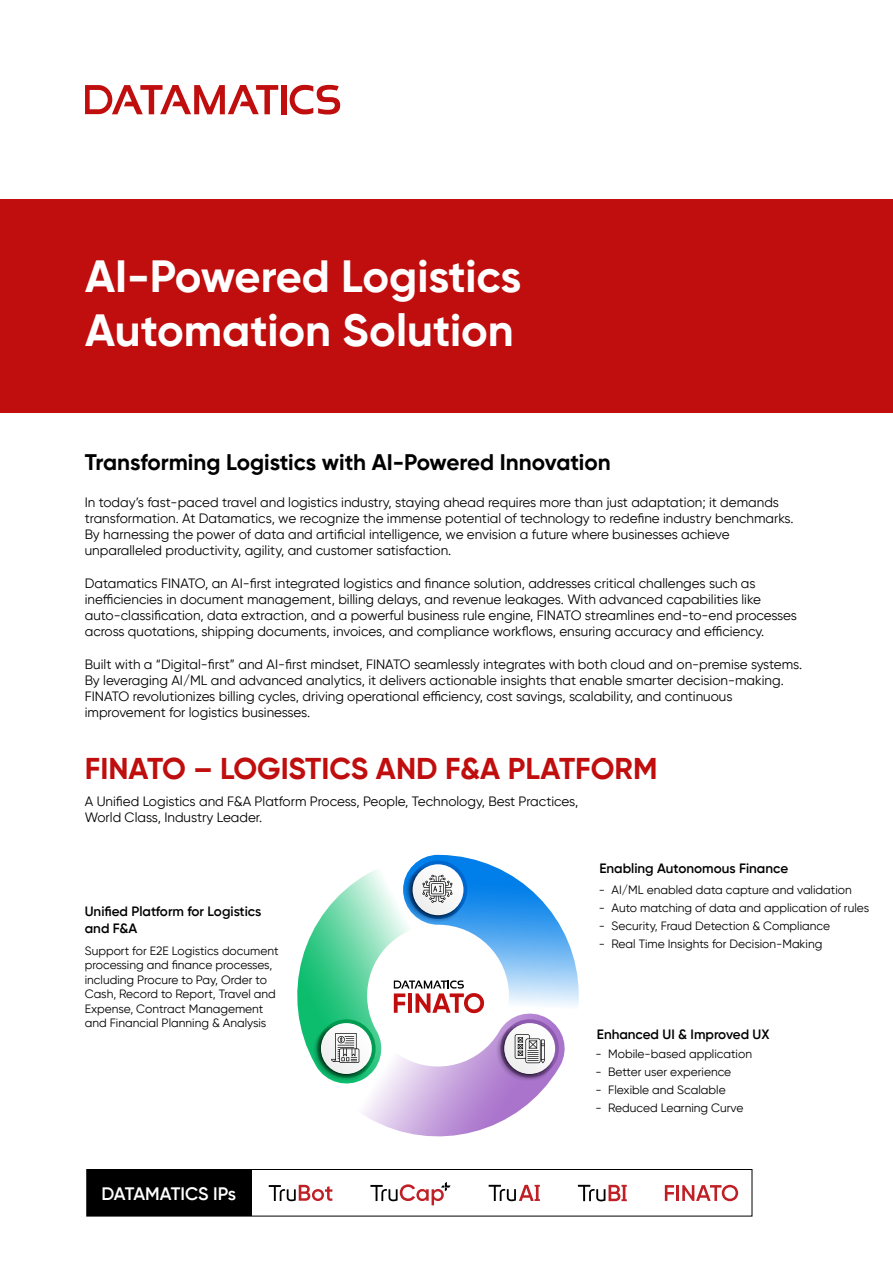
<style>
.page{position:relative;width:893px;height:1263px;background:#fff}
.page>*{position:absolute;margin:0;border:0;box-sizing:border-box;transform-origin:0 0}
.t1{font:700 45px/54px "Gilroy";color:#fff}
.t2{font:700 30px "Gilroy";color:#c00d0d}
.t3{font:700 22.5px "Gilroy";color:#000}
.t4{font:600 18px "Gilroy";letter-spacing:-.005em;color:#fff}
.t5{font:13.5px/16.2px "Gilroy";color:#000}
.t6{font:600 13.5px/16.2px "Gilroy";color:#000}
.t7{font:12px/14.4px "Gilroy";color:#000}
</style>
<div class="page">
<div style="left:281px;top:85px;width:6px;height:29px;background:#c00d0d"></div>
<svg style="left:290px;top:85px;width:50px;height:30px"></svg>
<svg style="left:85px;top:85px;width:193px;height:29px"></svg>
<div style="left:0;top:199px;width:893px;height:214px;background:#c00d0d"></div>
<div style="left:87px;top:1169px;width:665px;height:47px;border:1px solid #000"></div>
<div style="left:87px;top:1169px;width:164px;height:47px;background:#000"></div>
<svg style="left:297px;top:855px;width:282px;height:281px"></svg>
<svg style="left:578px;top:1185px;width:49px;height:16px"></svg>
<svg style="left:269px;top:1185px;width:63px;height:16px"></svg>
<svg style="left:370px;top:1182px;width:81px;height:23px"></svg>
<svg style="left:489px;top:1185px;width:51px;height:16px"></svg>
<svg style="left:665px;top:1185px;width:9px;height:16px"></svg>
<hr style="left:676px;top:1185px;width:3px;height:16px;background:#bf2026">
<svg style="left:682px;top:1185px;width:56px;height:16px"></svg>
<h1 class="t1" style="left:85px;top:249px;width:438px">AI-Powered Logistics<br>Automation Solution</h1>
<h3 class="t3" style="left:85px;top:448px;width:527px">Transforming Logistics with AI-Powered Innovation</h3>
<p class="t5" style="left:85px;top:494px;width:710px">In today’s fast-paced travel and logistics industry, staying ahead requires more than just adaptation; it demands transformation. At Datamatics, we recognize the immense potential of technology to redefine industry benchmarks.<br>By harnessing the power of data and artificial intelligence, we envision a future where businesses achieve unparalleled productivity, agility, and customer satisfaction.</p>
<p class="t5" style="left:85px;top:575px;width:714px">Datamatics FINATO, an AI-first integrated logistics and finance solution, addresses critical challenges such as inefficiencies in document management, billing delays, and revenue leakages. With advanced capabilities like auto-classification, data extraction, and a powerful business rule engine, FINATO streamlines end-to-end processes across quotations, shipping documents, invoices, and compliance workflows, ensuring accuracy and efficiency.</p>
<p class="t5" style="left:85px;top:656px;width:719px">Built with a “Digital-first” and AI-first mindset, FINATO seamlessly integrates with both cloud and on-premise systems.<br>By leveraging AI/ML and advanced analytics, it delivers actionable insights that enable smarter decision-making.<br>FINATO revolutionizes billing cycles, driving operational efficiency, cost savings, scalability, and continuous improvement for logistics businesses.</p>
<h2 class="t2" style="left:85px;top:750px;width:574px">FINATO – LOGISTICS AND F&amp;A PLATFORM</h2>
<p class="t5" style="left:85px;top:793px;width:495px">A Unified Logistics and F&amp;A Platform Process, People, Technology, Best Practices,<br>World Class, Industry Leader.</p>
<p class="t6" style="left:85px;top:903px;width:178px">Unified Platform for Logistics and F&amp;A</p>
<p class="t7" style="left:85px;top:943px;width:195px">Support for E2E Logistics document processing and finance processes, including Procure to Pay, Order to Cash, Record to Report, Travel and Expense, Contract Management and Financial Planning &amp; Analysis</p>
<p class="t6" style="left:599px;top:860px;width:190px">Enabling Autonomous Finance</p>
<p class="t7" style="left:599px;top:883px;width:254px">- AI/ML enabled data capture and validation</p>
<p class="t7" style="left:599px;top:901px;width:272px">- Auto matching of data and application of rules</p>
<p class="t7" style="left:599px;top:919px;width:233px">- Security, Fraud Detection &amp; Compliance</p>
<p class="t7" style="left:599px;top:937px;width:225px">- Real Time Insights for Decision-Making</p>
<p class="t6" style="left:597px;top:1026px;width:174px">Enhanced UI &amp; Improved UX</p>
<p class="t7" style="left:595px;top:1046px;width:158px">- Mobile-based application</p>
<p class="t7" style="left:595px;top:1064px;width:137px">- Better user experience</p>
<p class="t7" style="left:595px;top:1082px;width:132px">- Flexible and Scalable</p>
<p class="t7" style="left:595px;top:1100px;width:150px">- Reduced Learning Curve</p>
<h3 class="t4" style="left:101px;top:1183px;width:136px">DATAMATICS IPs</h3>
</div>
